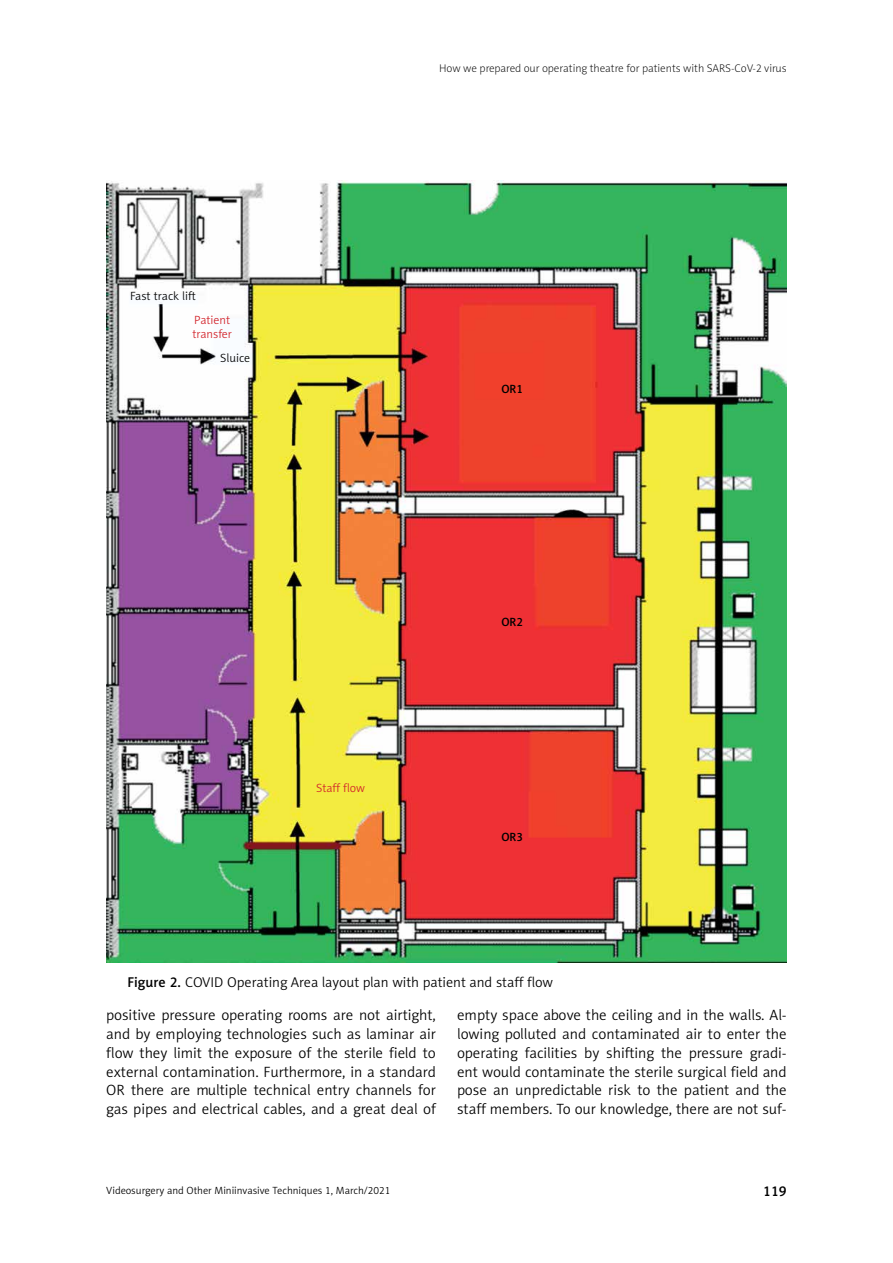
<style>
.page{position:relative;width:893px;height:1263px;background:#fff}
.page>*{position:absolute;margin:0;border:0;box-sizing:border-box;transform-origin:0 0}
.t1{font:15px/18.8px "Naomi Sans EFN Light";color:#000;text-align:justify}
.t2{font:14.25px "Naomi Sans EFN Light";color:#000}
.t3{font:14.25px "Naomi Sans EFN Medium";color:#000}
.t4{font:12px/14.4px "Naomi Sans EFN Light";color:#d2232a}
.t5{font:12px "Naomi Sans EFN Light";color:#000}
.t6{font:12px "Naomi Sans EFN Medium";color:#000}
.t7{font:11.25px "Naomi Sans EFN Thin";color:#000}
.t8{font:10.5px "Naomi Sans EFN Light";color:#000}
.s1{font-family:"Naomi Sans EFN Medium"}
</style>
<div class="page">
<img style="left:106px;top:181px;width:681px;height:781px">
<p class="t5" style="left:130px;top:289px;width:67px">Fast track lift</p>
<p class="t4" style="left:192px;top:313px;width:41px">Patient transfer</p>
<p class="t5" style="left:220px;top:351px;width:32px">Sluice</p>
<p class="t7" style="left:439px;top:62px;width:349px">How we prepared our operating theatre for patients with SARS-CoV-2 virus</p>
<p class="t6" style="left:501px;top:381px;width:23px">OR1</p>
<p class="t4" style="left:316px;top:781px;width:51px">Staff flow</p>
<p class="t6" style="left:501px;top:615px;width:23px">OR2</p>
<p class="t6" style="left:501px;top:829px;width:23px">OR3</p>
<p class="t2" style="left:128px;top:973px;width:427px"><span class="s1">Figure 2.</span> COVID Operating Area layout plan with patient and staff flow</p>
<p class="t1" style="left:106px;top:1006px;width:331px">positive pressure operating rooms are not airtight, and by employing technologies such as laminar air flow they limit the exposure of the sterile field to external contamination. Furthermore, in a standard OR there are multiple technical entry channels for gas pipes and electrical cables, and a great deal of</p>
<p class="t1" style="left:457px;top:1006px;width:331px">empty space above the ceiling and in the walls. Al&shy;lowing polluted and contaminated air to enter the operating facilities by shifting the pressure gradi&shy;ent would contaminate the sterile surgical field and pose an unpredictable risk to the patient and the staff members. To our knowledge, there are not suf-</p>
<p class="t8" style="left:106px;top:1185px;width:286px">Videosurgery and Other Miniinvasive Techniques 1, March/2021</p>
<p class="t3" style="left:763px;top:1182px;width:25px">119</p>
</div>
